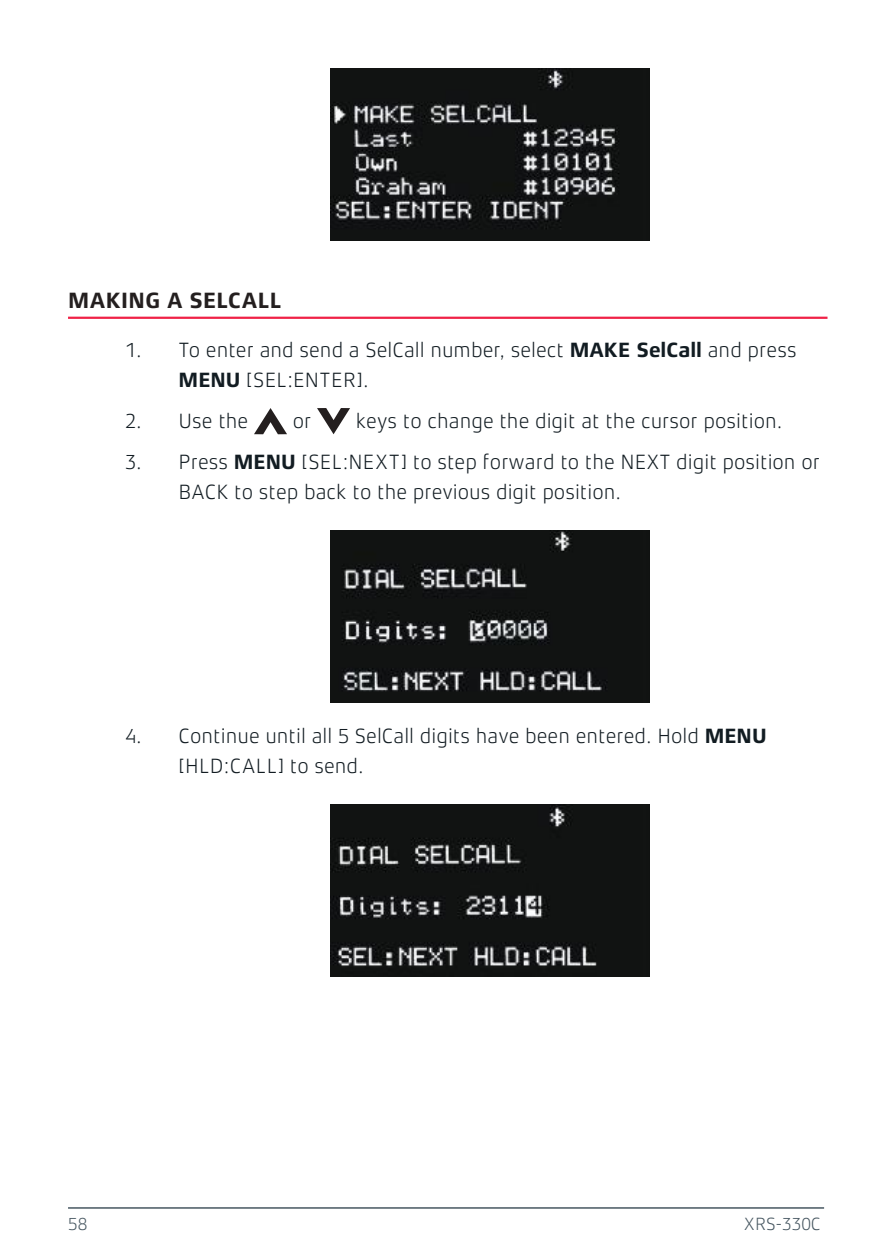
<style>
.page{position:relative;width:893px;height:1259px;background:#fff}
.page>*{position:absolute;margin:0;border:0;box-sizing:border-box;transform-origin:0 0}
.t1{font:700 22.5px "Xenois Sans Pro";letter-spacing:.015em;color:#241f1f}
.t2{font:300 21px/30px "Xenois Sans Pro";color:#121c22}
.t3{font:300 18px "Xenois Sans Pro";color:#475761}
.s1{font-weight:700}
</style>
<div class="page">
<hr style="left:68px;top:1207px;width:756px;height:1px;background:#475761">
<hr style="left:68px;top:317px;width:759px;height:2px;background:#f02247">
<img style="left:331px;top:68px;width:319px;height:172px">
<svg style="left:254px;top:408px;width:33px;height:26px"></svg>
<svg style="left:317px;top:408px;width:33px;height:26px"></svg>
<img style="left:331px;top:530px;width:319px;height:172px">
<img style="left:331px;top:804px;width:319px;height:172px">
<p class="t1" style="left:68px;top:288px;width:215px">MAKING A SELCALL</p>
<p class="t2" style="left:179px;top:335px;width:620px;text-indent:-54px">1. To enter and send a SelCall number, select <span class="s1">MAKE SelCall</span> and press<br><span class="s1">MENU</span> [SEL:ENTER].</p>
<p class="t2" style="left:125px;top:406px;width:125px">2. Use the</p>
<p class="t2" style="left:293px;top:406px;width:20px">or</p>
<p class="t2" style="left:356px;top:406px;width:428px">keys to change the digit at the cursor position.</p>
<p class="t2" style="left:179px;top:447px;width:643px;text-indent:-54px">3. Press <span class="s1">MENU</span> [SEL:NEXT] to step forward to the NEXT digit position or<br>BACK to step back to the previous digit position.</p>
<p class="t2" style="left:179px;top:721px;width:590px;text-indent:-54px">4. Continue until all 5 SelCall digits have been entered. Hold <span class="s1">MENU </span>[HLD:CALL] to send.</p>
<p class="t3" style="left:68px;top:1213px;width:21px">58</p>
<p class="t3" style="left:744px;top:1213px;width:78px">XRS-330C</p>
</div>
